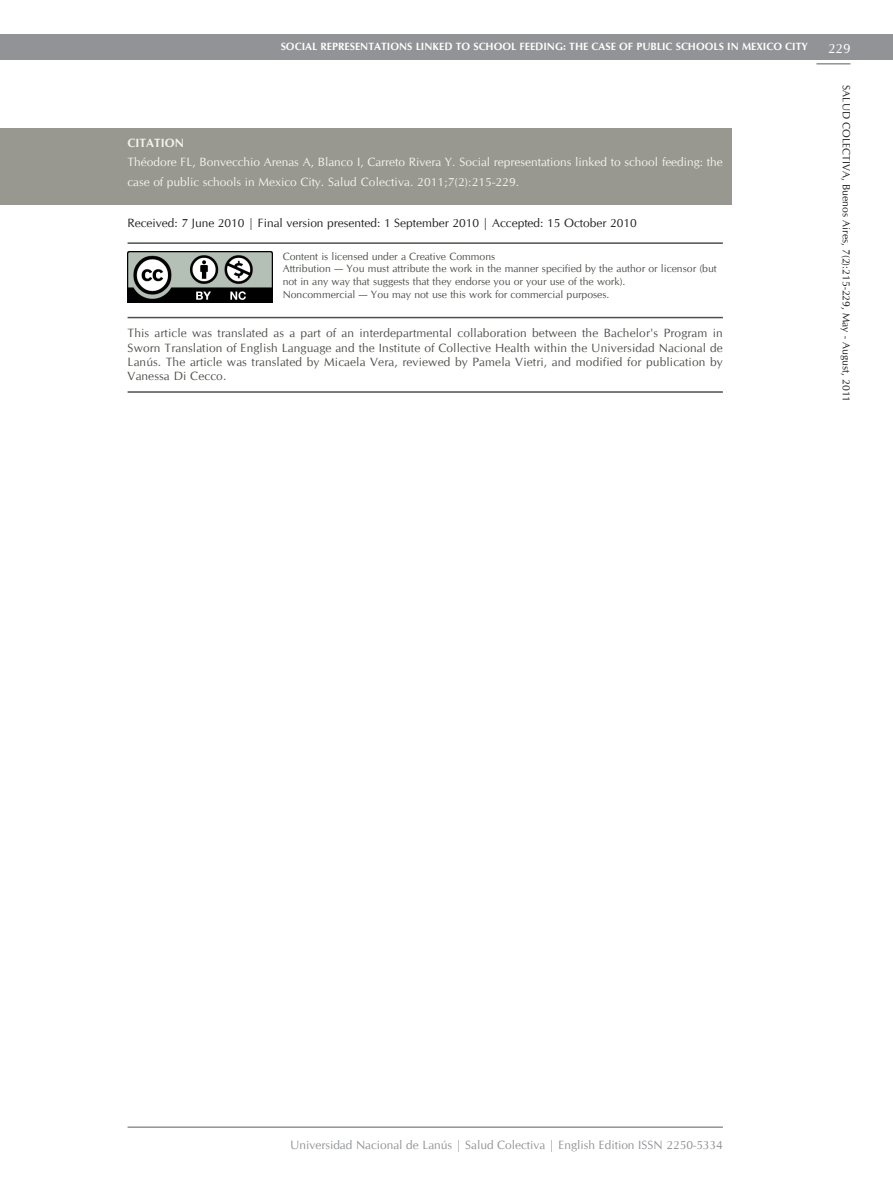
<style>
.page{position:relative;width:893px;height:1191px;background:#fff}
.page>*{position:absolute;margin:0;border:0;box-sizing:border-box;transform-origin:0 0}
.t1{font:13.5px "CG Omega";color:#fff}
.t2{font:12px/14.4px "CG Omega";letter-spacing:.01em;color:#4e524b;text-align:justify}
.t3{font:12px/19.5px "CG Omega";color:#f5f4ec}
.t4{font:12px "CG Omega";color:#231f20}
.t5{font:12px "CG Omega";color:#919396}
.t6{font:700 12px "CG Omega";color:#f5f4ec}
.t7{font:10.5px/12.6px "CG Omega";color:#4e524b}
.t8{font:700 10.5px "CG Omega";color:#fff}
.t9{font:10.5px "CG Omega";color:#231f20}
</style>
<div class="page">
<div style="left:0;top:128px;width:731px;height:76px;background:#989790"></div>
<div style="left:0;top:34px;width:893px;height:26px;background:#919396"></div>
<hr style="left:816px;top:63px;width:34px;height:2px;background:#919396">
<hr style="left:128px;top:1126px;width:595px;height:2px;background:#919396">
<img style="left:128px;top:252px;width:145px;height:50px">
<hr style="left:128px;top:317px;width:595px;height:1px;background:#4e524b">
<hr style="left:128px;top:391px;width:595px;height:2px;background:#4e524b">
<hr style="left:128px;top:242px;width:595px;height:2px;background:#4e524b">
<p class="t8" style="left:281px;top:40px;width:529px">SOCIAL REPRESENTATIONS LINKED TO SCHOOL FEEDING: THE CASE OF PUBLIC SCHOOLS IN MEXICO CITY</p>
<p class="t1" style="left:828px;top:40px;width:24px">229</p>
<p class="t9" style="left:853px;top:85px;width:318px;rotate:90deg">SAlud COlECTIvA, Buenos Aires, 7(2):215-229, May - August, 2011</p>
<p class="t6" style="left:128px;top:135px;width:58px">CITATION</p>
<p class="t3" style="left:128px;top:152px;width:597px">Théodore Fl, Bonvecchio Arenas A, Blanco I, Carreto Rivera Y. Social representations linked to school feeding: the case of public schools in Mexico City. Salud Colectiva. 2011;7(2):215-229.</p>
<p class="t4" style="left:128px;top:215px;width:511px">Received: 7 June 2010 | Final version presented: 1 September 2010 | Accepted: 15 October 2010</p>
<p class="t7" style="left:283px;top:250px;width:436px">Content is licensed under a Creative Commons<br>Attribution — You must attribute the work in the manner specified by the author or licensor (but not in any way that suggests that they endorse you or your use of the work).<br>Noncommercial — You may not use this work for commercial purposes.</p>
<p class="t2" style="left:128px;top:326px;width:597px">This article was translated as a part of an interdepartmental collaboration between the Bachelor's Program in Sworn Translation of English language and the Institute of Collective Health within the universidad Nacional de lanús. The article was translated by Micaela vera, reviewed by Pamela vietri, and modified for publication by vanessa di Cecco.</p>
<p class="t5" style="left:290px;top:1137px;width:434px">universidad Nacional de lanús | Salud Colectiva | English Edition ISSN 2250-5334</p>
</div>
